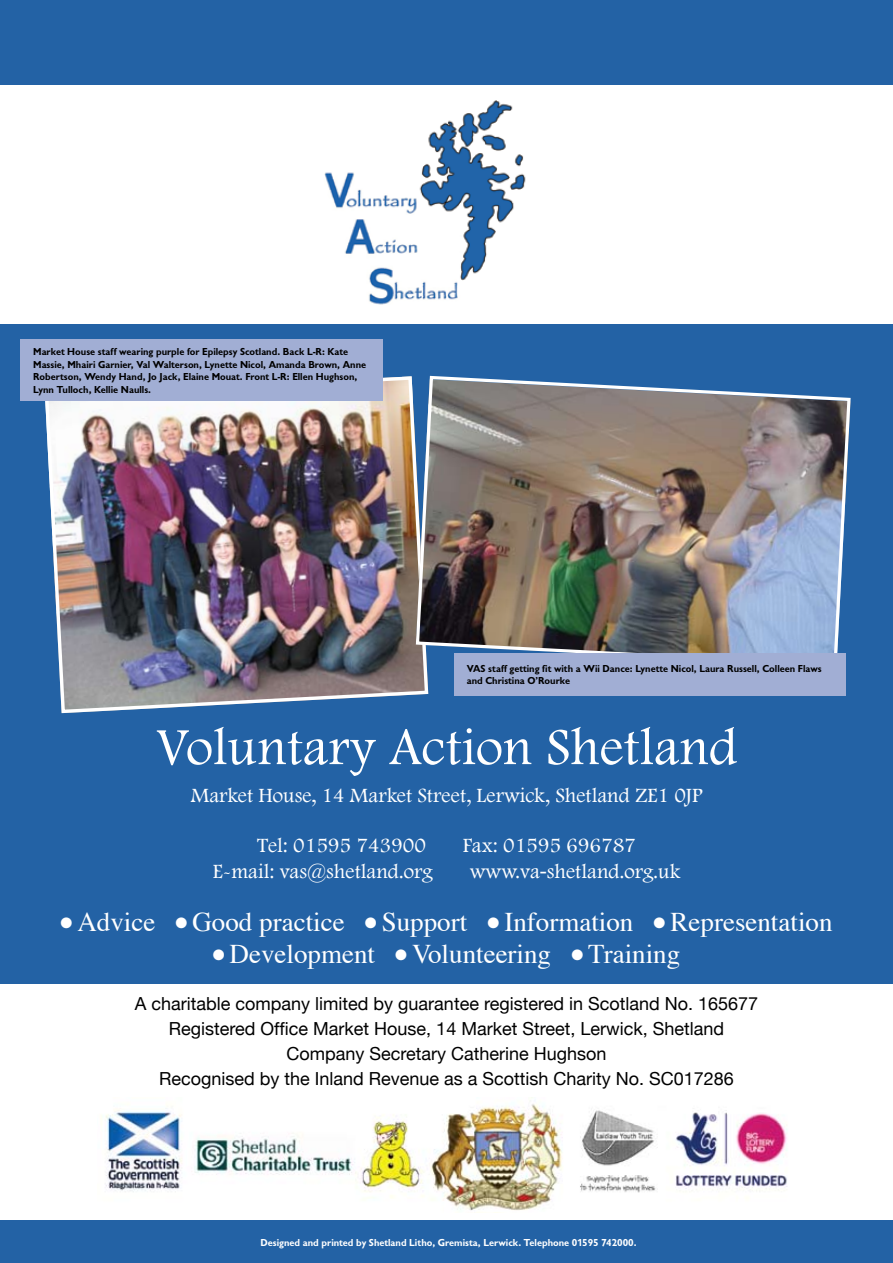
<style>
.page{position:relative;width:893px;height:1263px;background:#fff}
.page>*{position:absolute;margin:0;border:0;box-sizing:border-box;transform-origin:0 0}
.t1{font:54px "Footlight MT Light";color:#fff}
.t2{font:27px "Times";color:#fff}
.t3{font:21px "Footlight MT Light";color:#fff}
.t4{font:18px/24.9px "Helvetica Neue";color:#000;text-align:center}
.t5{font:700 10.5px/12.6px "Giltus T";color:#000}
.t6{font:700 10.5px "Giltus T";color:#fff}
.s1{font-family:"Arial"}
</style>
<div class="page">
<div style="left:0;top:0;width:893px;height:983px;background:#2362a5"></div>
<div style="left:0;top:1220px;width:893px;height:43px;background:#2362a5"></div>
<div style="left:0;top:85px;width:893px;height:238px;background:#fff"></div>
<img style="left:324px;top:100px;width:202px;height:205px">
<img style="left:101px;top:1104px;width:686px;height:109px">
<img style="left:45px;top:376px;width:384px;height:338px">
<img style="left:414px;top:375px;width:437px;height:293px">
<div style="left:20px;top:339px;width:363px;height:62px;background:#a1aed4"></div>
<div style="left:454px;top:653px;width:391px;height:42px;background:#a1aed4"></div>
<p class="t5" style="left:33px;top:345px;width:335px">Market House staff wearing purple for Epilepsy Scotland. Back L-R: Kate Massie, Mhairi Garnier, Val Walterson, Lynette Nicol, Amanda Brown, Anne Robertson, Wendy Hand, Jo Jack, Elaine Mouat. Front L-R: Ellen Hughson, Lynn Tulloch, Kellie Naulls.</p>
<p class="t5" style="left:467px;top:662px;width:356px">VAS staff getting fit with a Wii Dance: Lynette Nicol, Laura Russell, Colleen Flaws and Christina O’Rourke</p>
<h1 class="t1" style="left:156px;top:715px;width:583px">Voluntary Action Shetland</h1>
<h3 class="t3" style="left:191px;top:783px;width:513px">Market House, 14 Market Street, Lerwick, Shetland ZE1 0JP</h3>
<h3 class="t3" style="left:257px;top:833px;width:170px">Tel: 01595 743900</h3>
<h3 class="t3" style="left:463px;top:833px;width:175px">Fax: 01595 696787</h3>
<h3 class="t3" style="left:213px;top:858px;width:222px">E-mail: vas@shetland.org</h3>
<h3 class="t3" style="left:470px;top:858px;width:212px">www.va<span class="s1">‑</span>shetland.org.uk</h3>
<h2 class="t2" style="left:61px;top:896px;width:773px">● Advice ● Good practice ● Support ● Information ● Representation</h2>
<h2 class="t2" style="left:213px;top:929px;width:469px">● Development ● Volunteering ● Training</h2>
<p class="t4" style="left:135px;top:991px;width:625px">A charitable company limited by guarantee registered in Scotland No. 165677<br>Registered Office Market House, 14 Market Street, Lerwick, Shetland Company Secretary Catherine Hughson<br>Recognised by the Inland Revenue as a Scottish Charity No. SC017286</p>
<p class="t6" style="left:261px;top:1236px;width:378px">Designed and printed by Shetland Litho, Gremista, Lerwick. Telephone 01595 742000.</p>
</div>
